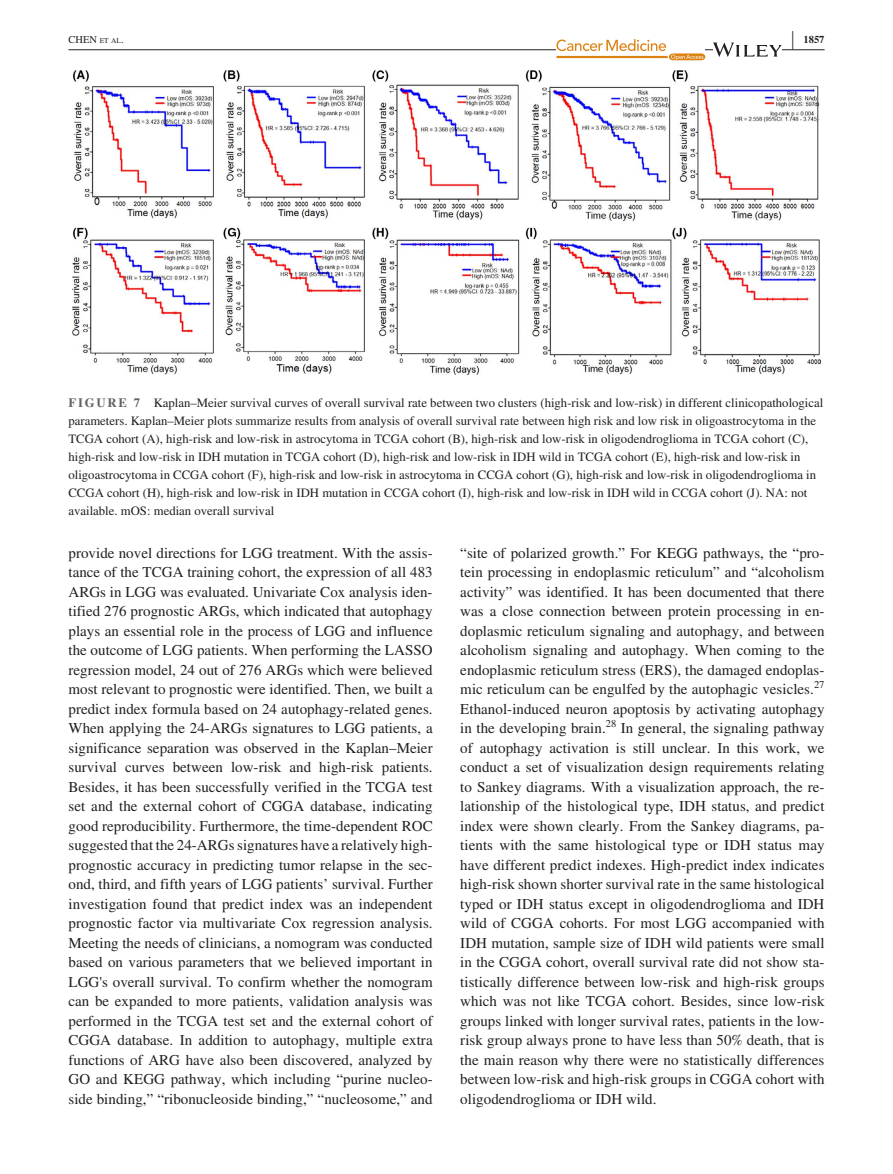
<style>
.page{position:relative;width:893px;height:1174px;background:#fff}
.page>*{position:absolute;margin:0;border:0;box-sizing:border-box;transform-origin:0 0}
.t1{font:700 25.95px "STIX";color:#231f20;scale:.36 1}
.t2{font:15px/19.5px "STIX";letter-spacing:.005em;color:#231f20;text-align:justify}
.t3{font:12.75px/18px "STIX";color:#231f20}
.t4{font:10.5px "STIX";color:#231f20}
.t5{font:700 10.5px "STIX";color:#231f20}
.t6{font:10.5px "STIX";color:#231f20}
.s1{font-size:7.35px}
.s2{font-weight:700;color:#636366}
</style>
<div class="page">
<hr style="left:68px;top:49px;width:756px;height:1px;background:#231f20">
<svg style="left:556px;top:39px;width:149px;height:21px"></svg>
<svg style="left:713px;top:43px;width:69px;height:14px"></svg>
<img style="left:72px;top:70px;width:749px;height:305px">
<h1 class="t1" style="left:792px;top:25px;width:7px">|</h1>
<p class="t4" style="left:68px;top:32px;width:57px">CHEN <span class="s1">et al</span>.</p>
<p class="t5" style="left:803px;top:33px;width:22px">1857</p>
<p class="t3" style="left:68px;top:394px;width:756px"><span class="s2">FIGURE 7</span> Kaplan–Meier survival curves of overall survival rate between two clusters (high-risk and low-risk) in different clinicopathological parameters. Kaplan–Meier plots summarize results from analysis of overall survival rate between high risk and low risk in oligoastrocytoma in the TCGA cohort (A), high-risk and low-risk in astrocytoma in TCGA cohort (B), high-risk and low-risk in oligodendroglioma in TCGA cohort (C), high-risk and low-risk in IDH mutation in TCGA cohort (D), high-risk and low-risk in IDH wild in TCGA cohort (E), high-risk and low-risk in oligoastrocytoma in CCGA cohort (F), high-risk and low-risk in astrocytoma in CCGA cohort (G), high-risk and low-risk in oligodendroglioma in CCGA cohort (H), high-risk and low-risk in IDH mutation in CCGA cohort (I), high-risk and low-risk in IDH wild in CCGA cohort (J). NA: not available. mOS: median overall survival</p>
<p class="t2" style="left:68px;top:544px;width:366px">provide novel directions for LGG treatment. With the assis&shy;tance of the TCGA training cohort, the expression of all 483<br>ARGs in LGG was evaluated. Univariate Cox analysis iden&shy;tified 276 prognostic ARGs, which indicated that autophagy plays an essential role in the process of LGG and influence the outcome of LGG patients. When performing the LASSO regression model, 24 out of 276 ARGs which were believed most relevant to prognostic were identified. Then, we built a predict index formula based on 24 autophagy-related genes.<br>When applying the 24-ARGs signatures to LGG patients, a significance separation was observed in the Kaplan–Meier survival curves between low-risk and high-risk patients.<br>Besides, it has been successfully verified in the TCGA test set and the external cohort of CGGA database, indicating good reproducibility. Furthermore, the time-dependent ROC suggested that the 24-ARGs signatures have a relatively high&shy;prognostic accuracy in predicting tumor relapse in the sec&shy;ond, third, and fifth years of LGG patients’ survival. Further investigation found that predict index was an independent prognostic factor via multivariate Cox regression analysis.<br>Meeting the needs of clinicians, a nomogram was conducted based on various parameters that we believed important in LGG's overall survival. To confirm whether the nomogram can be expanded to more patients, validation analysis was performed in the TCGA test set and the external cohort of CGGA database. In addition to autophagy, multiple extra functions of ARG have also been discovered, analyzed by GO and KEGG pathway, which including “purine nucleo&shy;side binding,” “ribonucleoside binding,” “nucleosome,” and</p>
<p class="t2" style="left:460px;top:544px;width:366px">“site of polarized growth.” For KEGG pathways, the “pro&shy;tein processing in endoplasmic reticulum” and “alcoholism activity” was identified. It has been documented that there was a close connection between protein processing in en&shy;doplasmic reticulum signaling and autophagy, and between alcoholism signaling and autophagy. When coming to the endoplasmic reticulum stress (ERS), the damaged endoplas&shy;mic reticulum can be engulfed by the autophagic vesicles.<sup>27<br></sup>Ethanol-induced neuron apoptosis by activating autophagy in the developing brain.</p>
<p class="t6" style="left:606px;top:716px;width:12px">28</p>
<p class="t2" style="left:460px;top:719px;width:366px;text-indent:161px">In general, the signaling pathway of autophagy activation is still unclear. In this work, we conduct a set of visualization design requirements relating to Sankey diagrams. With a visualization approach, the re&shy;lationship of the histological type, IDH status, and predict index were shown clearly. From the Sankey diagrams, pa&shy;tients with the same histological type or IDH status may have different predict indexes. High-predict index indicates high-risk shown shorter survival rate in the same histological typed or IDH status except in oligodendroglioma and IDH wild of CGGA cohorts. For most LGG accompanied with IDH mutation, sample size of IDH wild patients were small in the CGGA cohort, overall survival rate did not show sta&shy;tistically difference between low-risk and high-risk groups which was not like TCGA cohort. Besides, since low-risk groups linked with longer survival rates, patients in the low&shy;risk group always prone to have less than 50% death, that is the main reason why there were no statistically differences between low-risk and high-risk groups in CGGA cohort with oligodendroglioma or IDH wild.</p>
</div>
